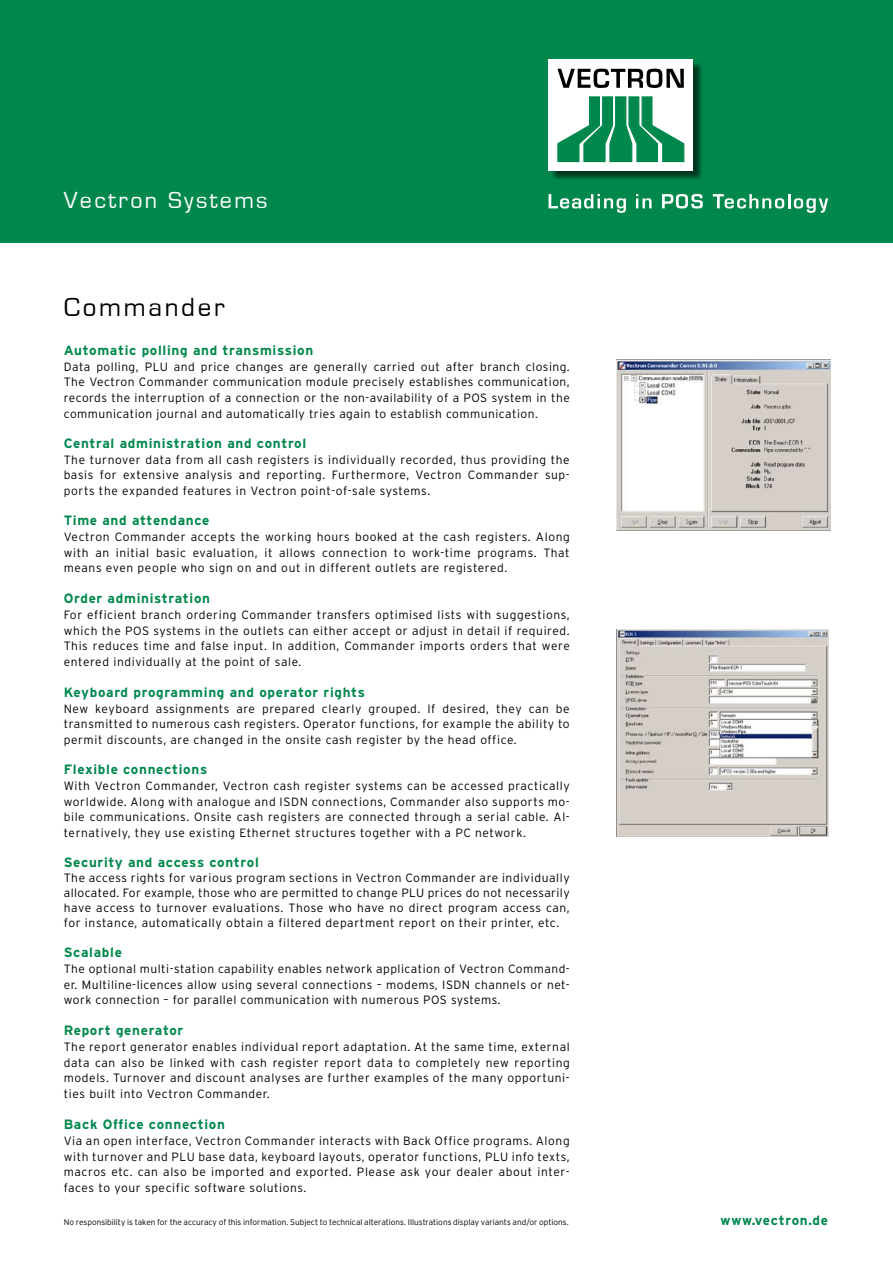
<style>
.page{position:relative;width:893px;height:1263px;background:#fff}
.page>*{position:absolute;margin:0;border:0;box-sizing:border-box;transform-origin:0 0}
.t1{font:27px "Eurostile T";letter-spacing:.1em;color:#000}
.t2{font:24px "Eurostile T";letter-spacing:.1em;color:#fff}
.t3{font:700 13.5px "Interstate";letter-spacing:.05em;color:#00884c}
.t4{font:300 12px/15.8px "Interstate";letter-spacing:.05em;color:#000;text-align:justify}
.t5{font:300 8.25px "Interstate";letter-spacing:-.005em;color:#000}
</style>
<div class="page">
<img style="left:617px;top:359px;width:214px;height:171px">
<img style="left:617px;top:629px;width:212px;height:207px">
<div style="left:0;top:0;width:893px;height:242px;background:#00884c"></div>
<div style="left:550px;top:61px;width:154px;height:121px;background:#000;opacity:.6"></div>
<div style="left:549px;top:60px;width:144px;height:111px;background:#fff"></div>
<svg style="left:557px;top:69px;width:127px;height:19px"></svg>
<svg style="left:557px;top:96px;width:128px;height:67px"></svg>
<svg style="left:549px;top:194px;width:77px;height:19px"></svg>
<svg style="left:636px;top:194px;width:16px;height:14px"></svg>
<svg style="left:662px;top:194px;width:41px;height:15px"></svg>
<svg style="left:713px;top:194px;width:115px;height:19px"></svg>
<h2 class="t2" style="left:64px;top:187px;width:205px">Vectron Systems</h2>
<h1 class="t1" style="left:64px;top:293px;width:162px">Commander</h1>
<p class="t3" style="left:64px;top:342px;width:251px">Automatic polling and transmission</p>
<p class="t4" style="left:64px;top:358px;width:508px">Data polling, PLU and price changes are generally carried out after branch closing.<br>The Vectron Commander communication module precisely establishes communication, records the interruption of a connection or the non-availability of a POS system in the communication journal and automatically tries again to establish communication.</p>
<p class="t3" style="left:64px;top:435px;width:244px">Central administration and control</p>
<p class="t4" style="left:64px;top:451px;width:507px">The turnover data from all cash registers is individually recorded, thus providing the basis for extensive analysis and reporting. Furthermore, Vectron Commander sup&shy;ports the expanded features in Vectron point-of-sale systems.</p>
<p class="t3" style="left:64px;top:512px;width:147px">Time and attendance</p>
<p class="t4" style="left:64px;top:529px;width:508px">Vectron Commander accepts the working hours booked at the cash registers. Along with an initial basic evaluation, it allows connection to work-time programs. That means even people who sign on and out in different outlets are registered.</p>
<p class="t3" style="left:64px;top:590px;width:148px">Order administration</p>
<p class="t4" style="left:64px;top:607px;width:508px">For efficient branch ordering Commander transfers optimised lists with suggestions, which the POS systems in the outlets can either accept or adjust in detail if required.<br>This reduces time and false input. In addition, Commander imports orders that were entered individually at the point of sale.</p>
<p class="t3" style="left:64px;top:684px;width:303px">Keyboard programming and operator rights</p>
<p class="t4" style="left:64px;top:700px;width:507px">New keyboard assignments are prepared clearly grouped. If desired, they can be transmitted to numerous cash registers. Operator functions, for example the ability to permit discounts, are changed in the onsite cash register by the head office.</p>
<p class="t3" style="left:64px;top:761px;width:145px">Flexible connections</p>
<p class="t4" style="left:64px;top:778px;width:508px">With Vectron Commander, Vectron cash register systems can be accessed practically worldwide. Along with analogue and ISDN connections, Commander also supports mo&shy;bile communications. Onsite cash registers are connected through a serial cable. Al&shy;ternatively, they use existing Ethernet structures together with a PC network.</p>
<p class="t3" style="left:64px;top:854px;width:197px">Security and access control</p>
<p class="t4" style="left:64px;top:870px;width:508px;line-height:15px">The access rights for various program sections in Vectron Commander are individually allocated. For example, those who are permitted to change PLU prices do not necessarily have access to turnover evaluations. Those who have no direct program access can, for instance, automatically obtain a filtered department report on their printer, etc.</p>
<p class="t3" style="left:64px;top:944px;width:60px">Scalable</p>
<p class="t4" style="left:64px;top:961px;width:508px">The optional multi-station capability enables network application of Vectron Command&shy;er. Multiline-licences allow using several connections – modems, ISDN channels or net&shy;work connection – for parallel communication with numerous POS systems.</p>
<p class="t3" style="left:64px;top:1022px;width:121px">Report generator</p>
<p class="t4" style="left:64px;top:1039px;width:508px">The report generator enables individual report adaptation. At the same time, external data can also be linked with cash register report data to completely new reporting models. Turnover and discount analyses are further examples of the many opportuni&shy;ties built into Vectron Commander.</p>
<p class="t3" style="left:64px;top:1116px;width:163px">Back Office connection</p>
<p class="t4" style="left:64px;top:1132px;width:507px">Via an open interface, Vectron Commander interacts with Back Office programs. Along with turnover and PLU base data, keyboard layouts, operator functions, PLU info texts, macros etc. can also be imported and exported. Please ask your dealer about inter&shy;faces to your specific software solutions.</p>
<p class="t5" style="left:64px;top:1217px;width:506px">No responsibility is taken for the accuracy of this information. Subject to technical alterations. Illustrations display variants and/or options.</p>
<p class="t3" style="left:721px;top:1212px;width:109px">www.vectron.de</p>
</div>
